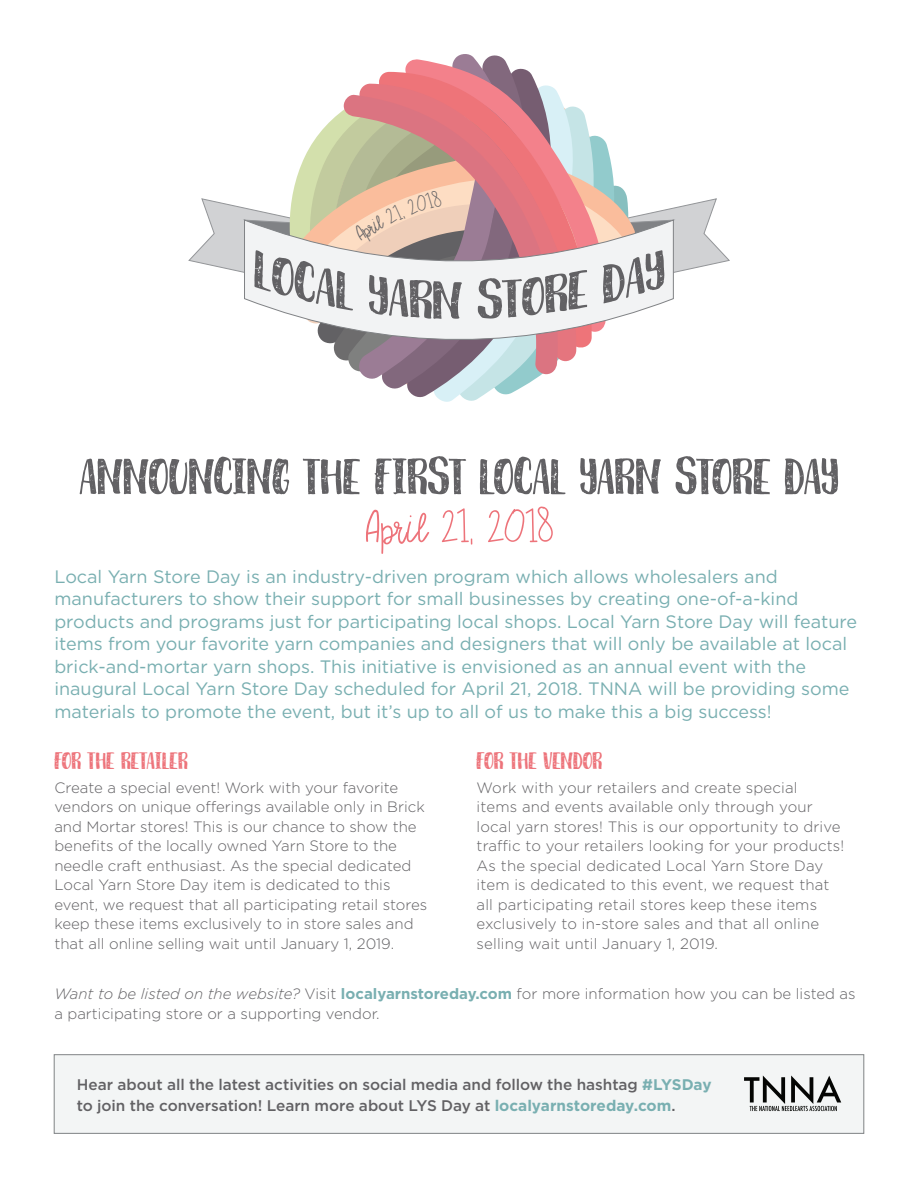
<style>
.page{position:relative;width:918px;height:1188px;background:#fff}
.page>*{position:absolute;margin:0;border:0;box-sizing:border-box;transform-origin:0 0}
.t1{font:54px "Begonia";letter-spacing:-.01em;color:#ed737a}
.t2{font:51px "Breathe Press";letter-spacing:.005em;color:#626164}
.t3{font:24px "Breathe Press";letter-spacing:.01em;color:#ed737a}
.t4{font:18px/22.5px "Gotham";color:#79afb1}
.t5{font:500 15.3px/21px "Gotham";letter-spacing:-.005em;color:#626164}
.t6{font:300 15px/19.5px "Gotham";color:#626164}
.s1{font-style:italic}
.s2{font-weight:700;color:#79afb1}
</style>
<div class="page">
<div style="left:54px;top:1055px;width:810px;height:78px;background:#f3f5f5"></div>
<div style="left:54px;top:1054px;width:810px;height:80px;border:1px solid #808385"></div>
<svg style="left:405px;top:59px;width:125px;height:13px"></svg>
<svg style="left:375px;top:72px;width:161px;height:12px;background:#cc7b87"></svg>
<svg style="left:359px;top:84px;width:199px;height:10px;background:#d5828b"></svg>
<svg style="left:744px;top:1076px;width:97px;height:35px"></svg>
<svg style="left:188px;top:99px;width:542px;height:303px"></svg>
<h2 class="t2" style="left:80px;top:453px;width:761px">ANNOUNCING THE FIRST LOCAL YARN STORE DAY</h2>
<h1 class="t1" style="left:365px;top:499px;width:190px">April 21, 2018</h1>
<p class="t4" style="left:54px;top:565px;width:804px">Local Yarn Store Day is an industry-driven program which allows wholesalers and manufacturers to show their support for small businesses by creating one-of-a-kind products and programs just for participating local shops. Local Yarn Store Day will feature items from your favorite yarn companies and designers that will only be available at local brick-and-mortar yarn shops. This initiative is envisioned as an annual event with the inaugural Local Yarn Store Day scheduled for April 21, 2018. TNNA will be providing some materials to promote the event, but it’s up to all of us to make this a big success!</p>
<h3 class="t3" style="left:54px;top:750px;width:135px">FOR THE RETAILER</h3>
<p class="t6" style="left:54px;top:777px;width:375px">Create a special event! Work with your favorite vendors on unique offerings available only in Brick and Mortar stores! This is our chance to show the benefits of the locally owned Yarn Store to the needle craft enthusiast. As the special dedicated Local Yarn Store Day item is dedicated to this event, we request that all participating retail stores keep these items exclusively to in store sales and that all online selling wait until January 1, 2019.</p>
<h3 class="t3" style="left:477px;top:750px;width:127px">FOR THE VENDOR</h3>
<p class="t6" style="left:477px;top:777px;width:369px">Work with your retailers and create special<br>items and events available only through your local yarn stores! This is our opportunity to drive traffic to your retailers looking for your products!<br>As the special dedicated Local Yarn Store Day item is dedicated to this event, we request that all participating retail stores keep these items exclusively to in-store sales and that all online selling wait until January 1, 2019.</p>
<p class="t6" style="left:54px;top:984px;width:803px"><span class="s1">Want to be listed on the website?</span> Visit <span class="s2">localyarnstoreday.com</span> for more information how you can be listed as a participating store or a supporting vendor.</p>
<p class="t5" style="left:77px;top:1074px;width:636px">Hear about all the latest activities on social media and follow the hashtag <span class="s2">#LYSDay </span>to join the conversation! Learn more about LYS Day at <span class="s2">localyarnstoreday.com</span>.</p>
</div>
